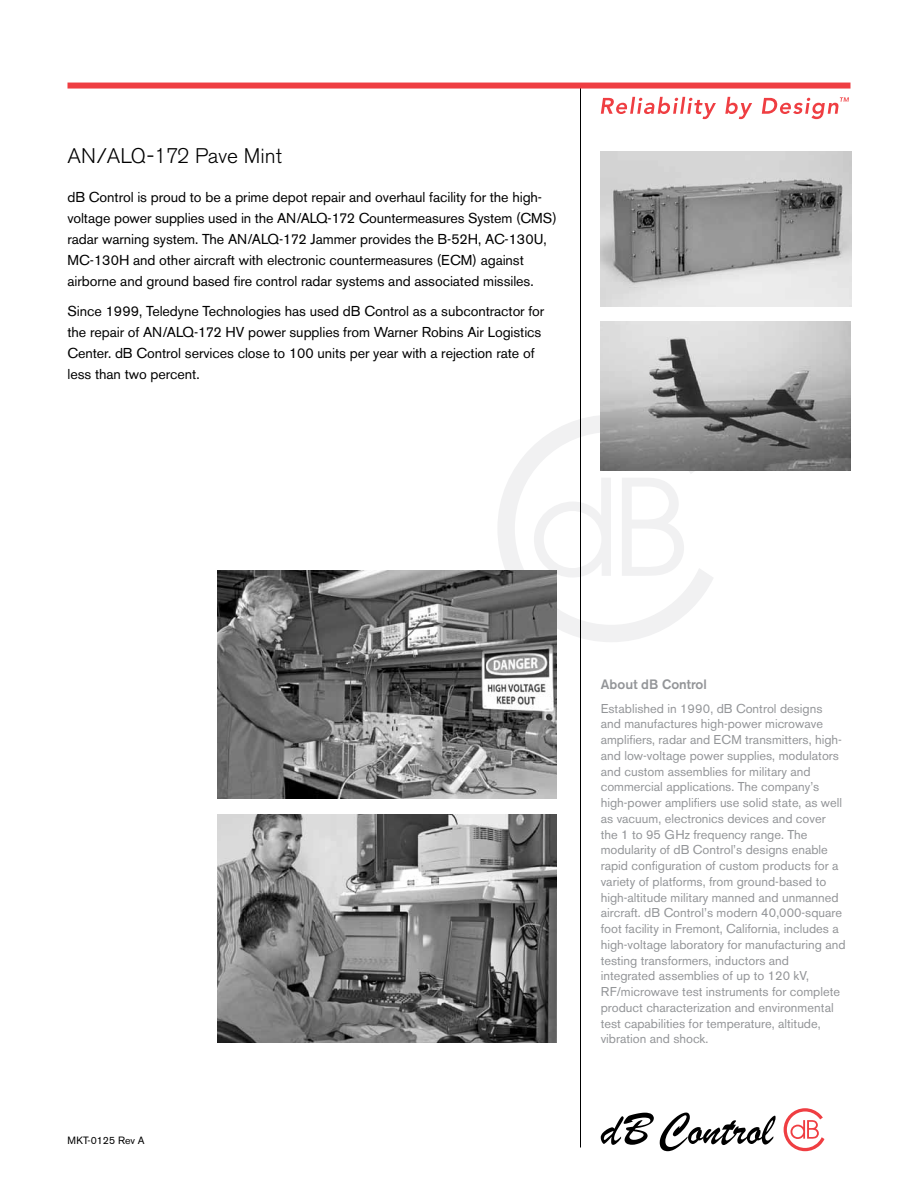
<style>
.page{position:relative;width:918px;height:1188px;background:#fff}
.page>*{position:absolute;margin:0;border:0;box-sizing:border-box;transform-origin:0 0}
.t1{font:300 21px "Akzidenz Grotesk BE";color:#000}
.t2{font:14.25px/21px "Akzidenz Grotesk BE";letter-spacing:-.005em;color:#000}
.t3{font:500 13.5px "Akzidenz Grotesk BE";color:#939598}
.t4{font:12.75px/15.8px "Akzidenz Grotesk BE";color:#939598}
.t5{font:10.5px "Akzidenz Grotesk BE";color:#000}
</style>
<div class="page">
<svg style="left:498px;top:415px;width:215px;height:227px"></svg>
<svg style="left:534px;top:478px;width:77px;height:100px"></svg>
<svg style="left:622px;top:478px;width:62px;height:98px"></svg>
<hr style="left:580px;top:87px;width:1px;height:1060px;background:#000">
<div style="left:68px;top:83px;width:782px;height:6px;background:#ef3e42"></div>
<svg style="left:784px;top:1108px;width:40px;height:43px"></svg>
<svg style="left:601px;top:1113px;width:53px;height:32px"></svg>
<svg style="left:660px;top:1113px;width:116px;height:38px"></svg>
<svg style="left:601px;top:97px;width:115px;height:22px"></svg>
<svg style="left:725px;top:97px;width:27px;height:22px"></svg>
<svg style="left:762px;top:97px;width:87px;height:22px"></svg>
<img style="left:601px;top:152px;width:250px;height:154px">
<img style="left:601px;top:321px;width:249px;height:150px">
<img style="left:218px;top:570px;width:339px;height:229px">
<img style="left:218px;top:814px;width:339px;height:229px">
<h1 class="t1" style="left:68px;top:144px;width:216px">AN/ALQ-172 Pave Mint</h1>
<p class="t2" style="left:68px;top:187px;width:491px">dB Control is proud to be a prime depot repair and overhaul facility for the high&shy;voltage power supplies used in the AN/ALQ-172 Countermeasures System (CMS) radar warning system. The AN/ALQ-172 Jammer provides the B-52H, AC-130U, MC-130H and other aircraft with electronic countermeasures (ECM) against airborne and ground based fire control radar systems and associated missiles.</p>
<p class="t2" style="left:68px;top:301px;width:478px">Since 1999, Teledyne Technologies has used dB Control as a subcontractor for the repair of AN/ALQ-172 HV power supplies from Warner Robins Air Logistics Center. dB Control services close to 100 units per year with a rejection rate of less than two percent.</p>
<p class="t5" style="left:68px;top:1134px;width:79px">MKT-0125 Rev A</p>
<p class="t3" style="left:601px;top:676px;width:108px">About dB Control</p>
<p class="t4" style="left:601px;top:700px;width:246px">Established in 1990, dB Control designs and manufactures high-power microwave amplifiers, radar and ECM transmitters, high&shy;and low-voltage power supplies, modulators and custom assemblies for military and commercial applications. The company’s high-power amplifiers use solid state, as well as vacuum, electronics devices and cover the 1 to 95 GHz frequency range. The modularity of dB Control’s designs enable rapid configuration of custom products for a variety of platforms, from ground-based to high-altitude military manned and unmanned aircraft. dB Control’s modern 40,000-square foot facility in Fremont, California, includes a high-voltage laboratory for manufacturing and testing transformers, inductors and integrated assemblies of up to 120 kV, RF/microwave test instruments for complete product characterization and environmental test capabilities for temperature, altitude, vibration and shock.</p>
</div>
